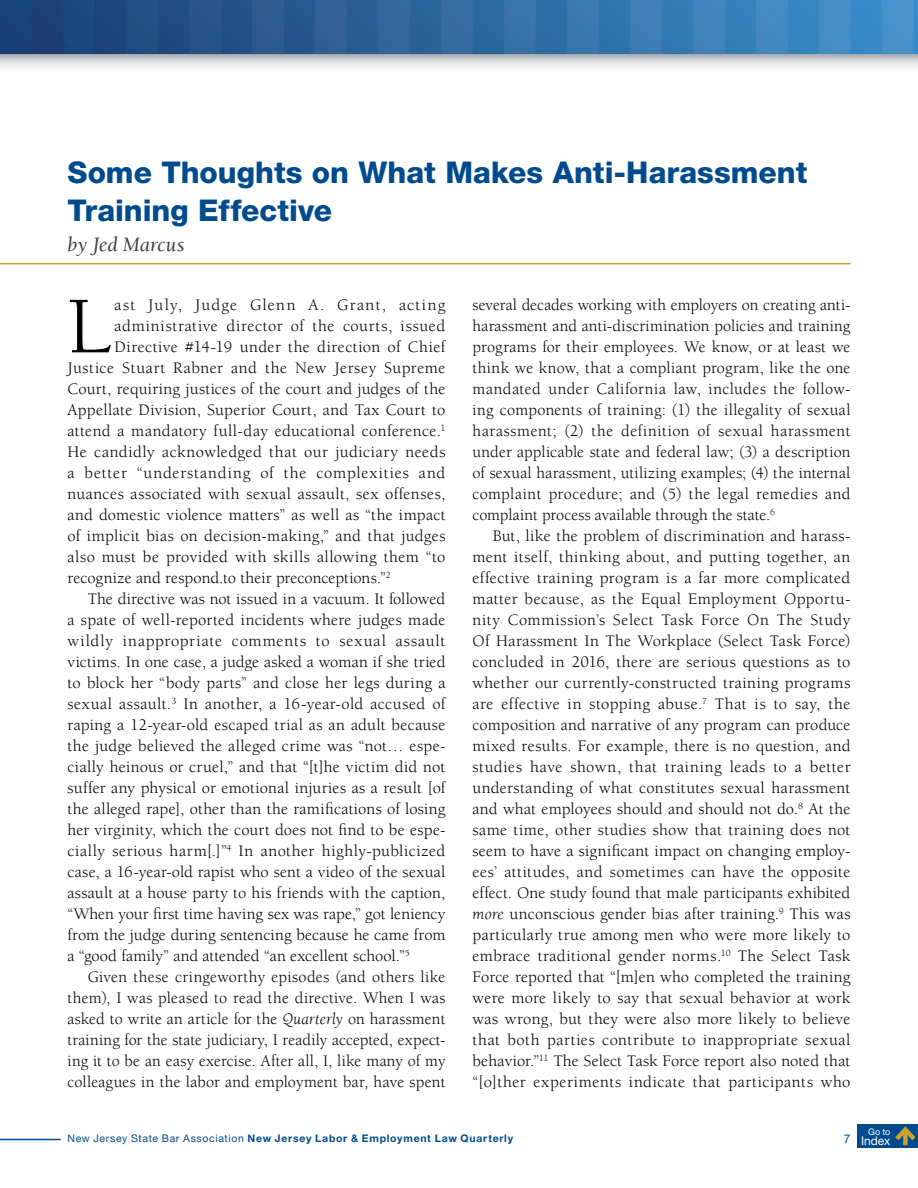
<style>
.page{position:relative;width:918px;height:1188px;background:#fff}
.page>*{position:absolute;margin:0;border:0;box-sizing:border-box;transform-origin:0 0}
.t1{font:82.65px "Berkeley";color:#000}
.t2{font:800 30px/37.5px "Helvetica Neue LT Std";color:#004b8d}
.t3{font:italic 21px "Berkeley";letter-spacing:-.005em;color:#414042}
.t4{font:16.5px/21px "Berkeley";letter-spacing:.02em;color:#000;text-align:justify}
.t5{font:16.5px "Berkeley";color:#000}
.t6{font:16.5px "Berkeley";letter-spacing:.05em;color:#000}
.t7{font:16.5px "Berkeley";letter-spacing:.04em;color:#000}
.t8{font:16.5px "Berkeley";letter-spacing:.075em;color:#000}
.t9{font:12px "Helvetica Neue LT Std";letter-spacing:-.01em;color:#fff}
.t10{font:12px "Helvetica Neue LT Std";color:#004b8d}
.t11{font:700 10.5px "Helvetica Neue LT Std";letter-spacing:.07em;color:#004b8d}
.t12{font:9px "Helvetica Neue LT Std";color:#fff}
.s1{font-style:italic}
.s2{font-weight:400}
</style>
<div class="page">
<hr style="left:0;top:263px;width:850px;height:1px;background:#c7a42f">
<div style="left:0;top:54px;width:918px;height:20px;background:linear-gradient(to bottom,#bbbcbf,#fff)"></div>
<img style="left:0;top:0;width:918px;height:54px">
<hr style="left:0;top:1139px;width:61px;height:1px;background:#004b8d">
<div style="left:857px;top:1124px;width:61px;height:24px;background:#004b8d"></div>
<svg style="left:895px;top:1126px;width:21px;height:19px"></svg>
<h2 class="t2" style="left:68px;top:154px;width:741px">Some Thoughts on What Makes Anti-Harassment<br>Training Effective</h2>
<p class="t3" style="left:68px;top:233px;width:118px">by Jed Marcus</p>
<h1 class="t1" style="left:68px;top:283px;width:44px">L</h1>
<p class="t8" style="left:115px;top:296px;width:332px">ast July, Judge Glenn A. Grant, acting</p>
<p class="t7" style="left:115px;top:317px;width:332px">administrative director of the courts, issued</p>
<p class="t4" style="left:115px;top:337px;width:332px">Directive #14-19 under the direction of Chief</p>
<p class="t4" style="left:67px;top:358px;width:380px">Justice Stuart Rabner and the New Jersey Supreme</p>
<p class="t4" style="left:67px;top:379px;width:380px">Court, requiring justices of the court and judges of the</p>
<p class="t4" style="left:67px;top:400px;width:379px">Appellate Division, Superior Court, and Tax Court to</p>
<p class="t4" style="left:67px;top:421px;width:380px">attend a mandatory full-day educational conference.<sup>1</sup></p>
<p class="t4" style="left:68px;top:442px;width:379px">He candidly acknowledged that our judiciary needs</p>
<p class="t6" style="left:68px;top:464px;width:379px">a better “understanding of the complexities and</p>
<p class="t4" style="left:68px;top:484px;width:380px">nuances associated with sexual assault, sex offenses,</p>
<p class="t4" style="left:68px;top:505px;width:380px">and domestic violence matters” as well as “the impact</p>
<p class="t4" style="left:68px;top:526px;width:379px">of implicit bias on decision-making,” and that judges</p>
<p class="t4" style="left:68px;top:547px;width:380px">also must be provided with skills allowing them “to</p>
<p class="t4" style="left:68px;top:568px;width:325px">recognize and respond.to their preconceptions.”<sup>2</sup></p>
<p class="t5" style="left:88px;top:590px;width:359px">The directive was not issued in a vacuum. It followed</p>
<p class="t4" style="left:67px;top:610px;width:379px">a spate of well-reported incidents where judges made</p>
<p class="t6" style="left:67px;top:632px;width:379px">wildly inappropriate comments to sexual assault</p>
<p class="t4" style="left:67px;top:652px;width:380px">victims. In one case, a judge asked a woman if she tried</p>
<p class="t4" style="left:67px;top:673px;width:379px">to block her “body parts” and close her legs during a</p>
<p class="t4" style="left:67px;top:694px;width:379px">sexual assault.<sup>3</sup> In another, a 16-year-old accused of</p>
<p class="t4" style="left:67px;top:715px;width:380px">raping a 12-year-old escaped trial as an adult because</p>
<p class="t4" style="left:67px;top:736px;width:379px">the judge believed the alleged crime was “not… espe-</p>
<p class="t4" style="left:67px;top:757px;width:379px">cially heinous or cruel,” and that “[t]he victim did not</p>
<p class="t4" style="left:67px;top:778px;width:379px">suffer any physical or emotional injuries as a result [of</p>
<p class="t4" style="left:67px;top:799px;width:380px">the alleged rape], other than the ramifications of losing</p>
<p class="t4" style="left:67px;top:820px;width:379px">her virginity, which the court does not find to be espe-</p>
<p class="t4" style="left:67px;top:841px;width:379px">cially serious harm[.]”<sup>4</sup> In another highly-publicized</p>
<p class="t4" style="left:67px;top:862px;width:380px">case, a 16-year-old rapist who sent a video of the sexual</p>
<p class="t4" style="left:67px;top:883px;width:379px">assault at a house party to his friends with the caption,</p>
<p class="t4" style="left:67px;top:904px;width:379px">“When your first time having sex was rape,” got leniency</p>
<p class="t5" style="left:67px;top:926px;width:380px">from the judge during sentencing because he came from</p>
<p class="t5" style="left:67px;top:948px;width:344px">a “good family” and attended “an excellent school.”<sup>5</sup></p>
<p class="t4" style="left:88px;top:967px;width:359px">Given these cringeworthy episodes (and others like</p>
<p class="t4" style="left:68px;top:988px;width:379px">them), I was pleased to read the directive. When I was</p>
<p class="t4" style="left:68px;top:1009px;width:379px">asked to write an article for the <span class="s1">Quarterly</span> on harassment</p>
<p class="t4" style="left:68px;top:1030px;width:379px">training for the state judiciary, I readily accepted, expect-</p>
<p class="t4" style="left:68px;top:1051px;width:380px">ing it to be an easy exercise. After all, I, like many of my</p>
<p class="t4" style="left:68px;top:1072px;width:380px">colleagues in the labor and employment bar, have spent</p>
<p class="t4" style="left:472px;top:295px;width:380px">several decades working with employers on creating anti&shy;harassment and anti-discrimination policies and training programs for their employees. We know, or at least we think we know, that a compliant program, like the one mandated under California law, includes the follow&shy;ing components of training: (1) the illegality of sexual harassment; (2) the definition of sexual harassment under applicable state and federal law; (3) a description of sexual harassment, utilizing examples; (4) the internal complaint procedure; and (5) the legal remedies and complaint process available through the state.<sup>6</sup></p>
<p class="t4" style="left:472px;top:526px;width:380px;text-indent:20px">But, like the problem of discrimination and harass&shy;ment itself, thinking about, and putting together, an effective training program is a far more complicated matter because, as the Equal Employment Opportu&shy;nity Commission’s Select Task Force On The Study Of Harassment In The Workplace (Select Task Force) concluded in 2016, there are serious questions as to whether our currently-constructed training programs are effective in stopping abuse.<sup>7</sup> That is to say, the composition and narrative of any program can produce mixed results. For example, there is no question, and studies have shown, that training leads to a better understanding of what constitutes sexual harassment and what employees should and should not do.<sup>8</sup> At the same time, other studies show that training does not seem to have a significant impact on changing employ&shy;ees’ attitudes, and sometimes can have the opposite effect. One study found that male participants exhibited <span class="s1">more</span> unconscious gender bias after training.<sup>9</sup> This was particularly true among men who were more likely to embrace traditional gender norms.<sup>10</sup> The Select Task Force reported that “[m]en who completed the training were more likely to say that sexual behavior at work was wrong, but they were also more likely to believe that both parties contribute to inappropriate sexual behavior.”<sup>11</sup> The Select Task Force report also noted that “[o]ther experiments indicate that participants who</p>
<p class="t11" style="left:68px;top:1132px;width:447px"><span class="s2">New Jersey State Bar Association</span> New Jersey Labor &amp; Employment Law Quarterly</p>
<p class="t10" style="left:844px;top:1132px;width:8px">7</p>
<p class="t12" style="left:868px;top:1126px;width:24px">Go to</p>
<p class="t9" style="left:861px;top:1134px;width:31px">Index</p>
</div>
